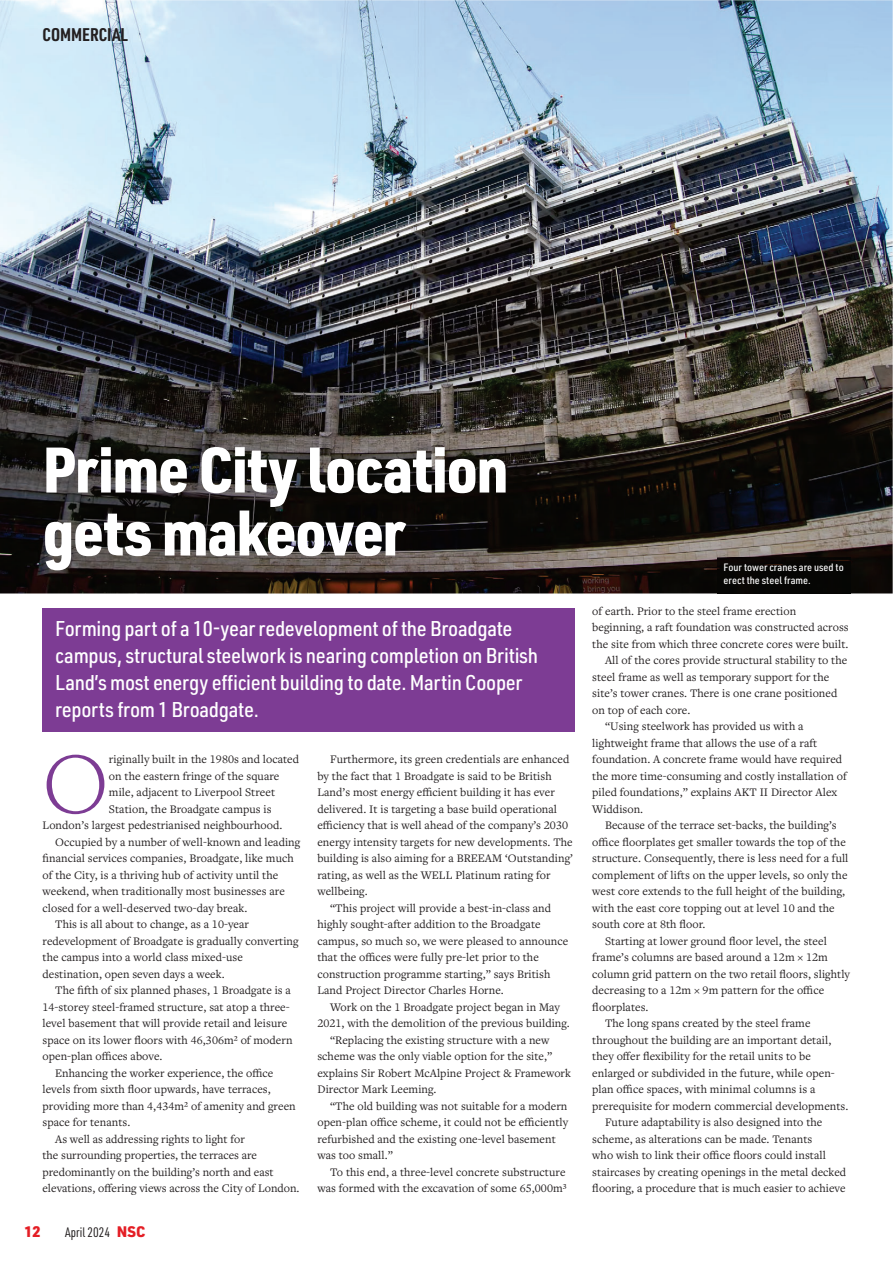
<style>
.page{position:relative;width:893px;height:1263px;background:#fff}
.page>*{position:absolute;margin:0;border:0;box-sizing:border-box;transform-origin:0 0}
.t1{font:300 91.2px "Freight Text Pro";color:#7d3c94}
.t2{font:900 63px/63px "URWDIN Semi Cond";letter-spacing:-.02em;color:#fff}
.t3{font:500 21px/27px "URWDIN Semi Cond";letter-spacing:-.015em;color:#fff}
.t4{font:700 18px "URWDIN Cond";color:#231f20}
.t5{font:900 15px "URWDIN";color:#e41e25}
.t6{font:13.5px "URWDIN Cond";color:#231f20}
.t7{font:12px "Freight Text Pro";letter-spacing:.005em;color:#231f20}
.t8{font:500 10.5px/12.6px "URWDIN Semi Cond";color:#fff}
.s1{font-family:"URWDIN";font-weight:900;font-size:15px;color:#e41e25}
</style>
<div class="page">
<img style="left:0;top:0;width:893px;height:594px">
<div style="left:717px;top:557px;width:133px;height:37px;background:#060604"></div>
<div style="left:42px;top:608px;width:533px;height:123px;background:#7d3c94"></div>
<h3 class="t4" style="left:43px;top:28px;width:87px">COMMERCIAL</h3>
<h2 class="t2" style="left:43px;top:446px;width:467px">Prime City location gets makeover</h2>
<h3 class="t3" style="left:55px;top:617px;width:484px">Forming part of a 10-year redevelopment of the Broadgate campus, structural steelwork is nearing completion on British Land’s most energy efficient building to date. Martin Cooper reports from 1 Broadgate.</h3>
<h1 class="t1" style="left:43px;top:724px;width:68px">O</h1>
<p class="t7" style="left:109px;top:755px;width:192px">riginally built in the 1980s and located</p>
<p class="t7" style="left:109px;top:772px;width:172px">on the eastern fringe of the square</p>
<p class="t7" style="left:109px;top:788px;width:168px">mile, adjacent to Liverpool Street</p>
<p class="t7" style="left:109px;top:805px;width:164px">Station, the Broadgate campus is</p>
<p class="t7" style="left:43px;top:821px;width:241px">London’s largest pedestrianised neighbourhood.</p>
<p class="t7" style="left:55px;top:838px;width:247px">Occupied by a number of well-known and leading</p>
<p class="t7" style="left:43px;top:854px;width:253px">financial services companies, Broadgate, like much</p>
<p class="t7" style="left:43px;top:871px;width:237px">of the City, is a thriving hub of activity until the</p>
<p class="t7" style="left:43px;top:887px;width:244px">weekend, when traditionally most businesses are</p>
<p class="t7" style="left:43px;top:904px;width:206px">closed for a well-deserved two-day break.</p>
<p class="t7" style="left:55px;top:920px;width:195px">This is all about to change, as a 10-year</p>
<p class="t7" style="left:43px;top:936px;width:258px">redevelopment of Broadgate is gradually converting</p>
<p class="t7" style="left:43px;top:953px;width:202px">the campus into a world class mixed-use</p>
<p class="t7" style="left:43px;top:969px;width:184px">destination, open seven days a week.</p>
<p class="t7" style="left:55px;top:986px;width:237px">The fifth of six planned phases, 1 Broadgate is a</p>
<p class="t7" style="left:43px;top:1002px;width:249px">14-storey steel-framed structure, sat atop a three-</p>
<p class="t7" style="left:43px;top:1019px;width:246px">level basement that will provide retail and leisure</p>
<p class="t7" style="left:43px;top:1035px;width:251px">space on its lower floors with 46,306m² of modern</p>
<p class="t7" style="left:43px;top:1052px;width:122px">open-plan offices above.</p>
<p class="t7" style="left:55px;top:1068px;width:220px">Enhancing the worker experience, the office</p>
<p class="t7" style="left:43px;top:1085px;width:230px">levels from sixth floor upwards, have terraces,</p>
<p class="t7" style="left:43px;top:1101px;width:255px">providing more than 4,434m² of amenity and green</p>
<p class="t7" style="left:43px;top:1118px;width:89px">space for tenants.</p>
<p class="t7" style="left:55px;top:1134px;width:191px">As well as addressing rights to light for</p>
<p class="t7" style="left:43px;top:1151px;width:216px">the surrounding properties, the terraces are</p>
<p class="t7" style="left:43px;top:1167px;width:233px">predominantly on the building’s north and east</p>
<p class="t7" style="left:43px;top:1184px;width:258px">elevations, offering views across the City of London.</p>
<p class="t5" style="left:24px;top:1221px;width:18px">12</p>
<p class="t6" style="left:65px;top:1227px;width:82px">April 2024 <span class="s1">NSC</span></p>
<p class="t7" style="left:330px;top:755px;width:241px">Furthermore, its green credentials are enhanced</p>
<p class="t7" style="left:317px;top:772px;width:236px">by the fact that 1 Broadgate is said to be British</p>
<p class="t7" style="left:317px;top:788px;width:239px">Land’s most energy efficient building it has ever</p>
<p class="t7" style="left:317px;top:805px;width:241px">delivered. It is targeting a base build operational</p>
<p class="t7" style="left:317px;top:821px;width:252px">efficiency that is well ahead of the company’s 2030</p>
<p class="t7" style="left:317px;top:838px;width:257px">energy intensity targets for new developments. The</p>
<p class="t7" style="left:317px;top:854px;width:257px">building is also aiming for a BREEAM ‘Outstanding’</p>
<p class="t7" style="left:317px;top:871px;width:235px">rating, as well as the WELL Platinum rating for</p>
<p class="t7" style="left:317px;top:887px;width:52px">wellbeing.</p>
<p class="t7" style="left:330px;top:904px;width:222px">“This project will provide a best-in-class and</p>
<p class="t7" style="left:317px;top:920px;width:225px">highly sought-after addition to the Broadgate</p>
<p class="t7" style="left:317px;top:937px;width:252px">campus, so much so, we were pleased to announce</p>
<p class="t7" style="left:317px;top:953px;width:223px">that the offices were fully pre-let prior to the</p>
<p class="t7" style="left:317px;top:969px;width:234px">construction programme starting,” says British</p>
<p class="t7" style="left:317px;top:986px;width:188px">Land Project Director Charles Horne.</p>
<p class="t7" style="left:330px;top:1002px;width:231px">Work on the 1 Broadgate project began in May</p>
<p class="t7" style="left:317px;top:1019px;width:254px">2021, with the demolition of the previous building.</p>
<p class="t7" style="left:330px;top:1035px;width:221px">“Replacing the existing structure with a new</p>
<p class="t7" style="left:317px;top:1052px;width:236px">scheme was the only viable option for the site,”</p>
<p class="t7" style="left:317px;top:1068px;width:255px">explains Sir Robert McAlpine Project &amp; Framework</p>
<p class="t7" style="left:317px;top:1085px;width:121px">Director Mark Leeming.</p>
<p class="t7" style="left:330px;top:1101px;width:239px">“The old building was not suitable for a modern</p>
<p class="t7" style="left:317px;top:1118px;width:252px">open-plan office scheme, it could not be efficiently</p>
<p class="t7" style="left:317px;top:1134px;width:240px">refurbished and the existing one-level basement</p>
<p class="t7" style="left:317px;top:1151px;width:77px">was too small.”</p>
<p class="t7" style="left:330px;top:1167px;width:237px">To this end, a three-level concrete substructure</p>
<p class="t7" style="left:317px;top:1184px;width:251px">was formed with the excavation of some 65,000m³</p>
<p class="t8" style="left:723px;top:562px;width:122px">Four tower cranes are used to erect the steel frame.</p>
<p class="t7" style="left:592px;top:607px;width:205px">of earth. Prior to the steel frame erection</p>
<p class="t7" style="left:592px;top:623px;width:258px">beginning, a raft foundation was constructed across</p>
<p class="t7" style="left:592px;top:640px;width:258px">the site from which three concrete cores were built.</p>
<p class="t7" style="left:605px;top:656px;width:244px">All of the cores provide structural stability to the</p>
<p class="t7" style="left:592px;top:673px;width:239px">steel frame as well as temporary support for the</p>
<p class="t7" style="left:592px;top:689px;width:247px">site’s tower cranes. There is one crane positioned</p>
<p class="t7" style="left:592px;top:706px;width:100px">on top of each core.</p>
<p class="t7" style="left:605px;top:722px;width:200px">“Using steelwork has provided us with a</p>
<p class="t7" style="left:592px;top:739px;width:227px">lightweight frame that allows the use of a raft</p>
<p class="t7" style="left:592px;top:755px;width:251px">foundation. A concrete frame would have required</p>
<p class="t7" style="left:592px;top:772px;width:256px">the more time-consuming and costly installation of</p>
<p class="t7" style="left:592px;top:788px;width:246px">piled foundations,” explains AKT II Director Alex</p>
<p class="t7" style="left:592px;top:805px;width:52px">Widdison.</p>
<p class="t7" style="left:605px;top:821px;width:233px">Because of the terrace set-backs, the building’s</p>
<p class="t7" style="left:592px;top:838px;width:255px">office floorplates get smaller towards the top of the</p>
<p class="t7" style="left:592px;top:854px;width:258px">structure. Consequently, there is less need for a full</p>
<p class="t7" style="left:592px;top:871px;width:257px">complement of lifts on the upper levels, so only the</p>
<p class="t7" style="left:592px;top:887px;width:254px">west core extends to the full height of the building,</p>
<p class="t7" style="left:592px;top:904px;width:244px">with the east core topping out at level 10 and the</p>
<p class="t7" style="left:592px;top:920px;width:115px">south core at 8th floor.</p>
<p class="t7" style="left:605px;top:937px;width:223px">Starting at lower ground floor level, the steel</p>
<p class="t7" style="left:592px;top:953px;width:237px">frame’s columns are based around a 12m × 12m</p>
<p class="t7" style="left:592px;top:970px;width:259px">column grid pattern on the two retail floors, slightly</p>
<p class="t7" style="left:592px;top:986px;width:233px">decreasing to a 12m × 9m pattern for the office</p>
<p class="t7" style="left:592px;top:1002px;width:58px">floorplates.</p>
<p class="t7" style="left:605px;top:1019px;width:207px">The long spans created by the steel frame</p>
<p class="t7" style="left:592px;top:1035px;width:241px">throughout the building are an important detail,</p>
<p class="t7" style="left:592px;top:1052px;width:220px">they offer flexibility for the retail units to be</p>
<p class="t7" style="left:592px;top:1068px;width:244px">enlarged or subdivided in the future, while open-</p>
<p class="t7" style="left:592px;top:1085px;width:225px">plan office spaces, with minimal columns is a</p>
<p class="t7" style="left:592px;top:1101px;width:258px">prerequisite for modern commercial developments.</p>
<p class="t7" style="left:605px;top:1118px;width:219px">Future adaptability is also designed into the</p>
<p class="t7" style="left:592px;top:1134px;width:222px">scheme, as alterations can be made. Tenants</p>
<p class="t7" style="left:592px;top:1151px;width:235px">who wish to link their office floors could install</p>
<p class="t7" style="left:592px;top:1167px;width:255px">staircases by creating openings in the metal decked</p>
<p class="t7" style="left:592px;top:1184px;width:255px">flooring, a procedure that is much easier to achieve</p>
</div>
